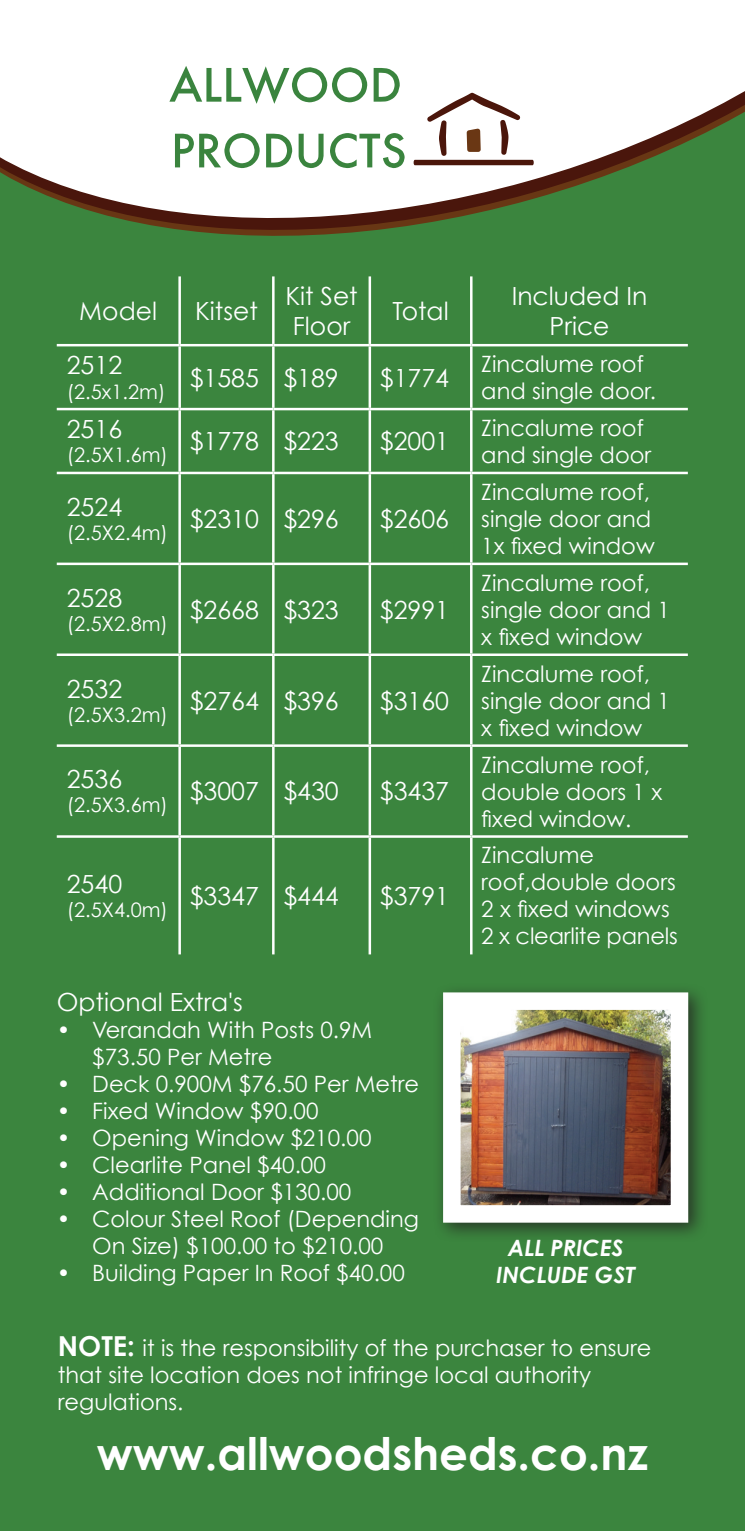
<style>
.page{position:relative;width:745px;height:1531px;background:#fff}
.page>*{position:absolute;margin:0;border:0;box-sizing:border-box;transform-origin:0 0}
.t1{font:700 45px "Century Gothic";color:#fff}
.t2{font:25px/30px "Century Gothic";color:#fff}
.t3{font:22.5px/27px "Century Gothic";color:#fff}
.t4{font:italic 700 22.5px/27px "Century Gothic";color:#fff;text-align:center}
.t5{font:20px "Century Gothic";color:#fff}
.s1{font-weight:700;font-size:27.5px}
</style>
<div class="page">
<div style="left:0;top:0;width:744px;height:1531px;background:#3b853e"></div>
<svg style="left:0;top:0;width:744px;height:236px;fill:#fff"></svg>
<svg style="left:413px;top:93px;width:120px;height:72px;background:#d6cac6"></svg>
<svg style="left:169px;top:66px;width:230px;height:38px"></svg>
<svg style="left:175px;top:133px;width:229px;height:35px"></svg>
<hr style="left:178px;top:276px;width:3px;height:68px;background:#fff">
<hr style="left:272px;top:276px;width:2px;height:68px;background:#fff">
<hr style="left:368px;top:276px;width:3px;height:68px;background:#fff">
<hr style="left:469px;top:276px;width:3px;height:68px;background:#fff">
<hr style="left:57px;top:344px;width:122px;height:2px;background:#fff">
<hr style="left:179px;top:344px;width:94px;height:2px;background:#fff">
<hr style="left:178px;top:346px;width:3px;height:62px;background:#fff">
<hr style="left:273px;top:344px;width:96px;height:2px;background:#fff">
<hr style="left:272px;top:346px;width:2px;height:62px;background:#fff">
<hr style="left:369px;top:344px;width:102px;height:2px;background:#fff">
<hr style="left:368px;top:346px;width:3px;height:62px;background:#fff">
<hr style="left:471px;top:344px;width:216px;height:2px;background:#fff">
<hr style="left:469px;top:346px;width:3px;height:62px;background:#fff">
<hr style="left:57px;top:408px;width:122px;height:2px;background:#fff">
<hr style="left:179px;top:408px;width:94px;height:2px;background:#fff">
<hr style="left:178px;top:410px;width:3px;height:62px;background:#fff">
<hr style="left:273px;top:408px;width:96px;height:2px;background:#fff">
<hr style="left:272px;top:410px;width:2px;height:62px;background:#fff">
<hr style="left:369px;top:408px;width:102px;height:2px;background:#fff">
<hr style="left:368px;top:410px;width:3px;height:62px;background:#fff">
<hr style="left:471px;top:408px;width:216px;height:2px;background:#fff">
<hr style="left:469px;top:410px;width:3px;height:62px;background:#fff">
<hr style="left:57px;top:472px;width:122px;height:2px;background:#fff">
<hr style="left:179px;top:472px;width:94px;height:2px;background:#fff">
<hr style="left:178px;top:474px;width:3px;height:89px;background:#fff">
<hr style="left:273px;top:472px;width:96px;height:2px;background:#fff">
<hr style="left:272px;top:474px;width:2px;height:89px;background:#fff">
<hr style="left:369px;top:472px;width:102px;height:2px;background:#fff">
<hr style="left:368px;top:474px;width:3px;height:89px;background:#fff">
<hr style="left:471px;top:472px;width:216px;height:2px;background:#fff">
<hr style="left:469px;top:474px;width:3px;height:89px;background:#fff">
<hr style="left:57px;top:563px;width:122px;height:2px;background:#fff">
<hr style="left:179px;top:563px;width:94px;height:2px;background:#fff">
<hr style="left:178px;top:565px;width:3px;height:88px;background:#fff">
<hr style="left:273px;top:563px;width:96px;height:2px;background:#fff">
<hr style="left:272px;top:565px;width:2px;height:88px;background:#fff">
<hr style="left:369px;top:563px;width:102px;height:2px;background:#fff">
<hr style="left:368px;top:565px;width:3px;height:88px;background:#fff">
<hr style="left:471px;top:563px;width:216px;height:2px;background:#fff">
<hr style="left:469px;top:565px;width:3px;height:88px;background:#fff">
<hr style="left:57px;top:653px;width:122px;height:3px;background:#fff">
<hr style="left:179px;top:653px;width:94px;height:3px;background:#fff">
<hr style="left:178px;top:656px;width:3px;height:88px;background:#fff">
<hr style="left:273px;top:653px;width:96px;height:3px;background:#fff">
<hr style="left:272px;top:656px;width:2px;height:88px;background:#fff">
<hr style="left:369px;top:653px;width:102px;height:3px;background:#fff">
<hr style="left:368px;top:656px;width:3px;height:88px;background:#fff">
<hr style="left:471px;top:653px;width:216px;height:3px;background:#fff">
<hr style="left:469px;top:656px;width:3px;height:88px;background:#fff">
<hr style="left:57px;top:744px;width:122px;height:3px;background:#fff">
<hr style="left:179px;top:744px;width:94px;height:3px;background:#fff">
<hr style="left:178px;top:747px;width:3px;height:88px;background:#fff">
<hr style="left:273px;top:744px;width:96px;height:3px;background:#fff">
<hr style="left:272px;top:747px;width:2px;height:88px;background:#fff">
<hr style="left:369px;top:744px;width:102px;height:3px;background:#fff">
<hr style="left:368px;top:747px;width:3px;height:88px;background:#fff">
<hr style="left:471px;top:744px;width:216px;height:3px;background:#fff">
<hr style="left:469px;top:747px;width:3px;height:88px;background:#fff">
<hr style="left:57px;top:835px;width:122px;height:3px;background:#fff">
<hr style="left:179px;top:835px;width:94px;height:3px;background:#fff">
<hr style="left:178px;top:838px;width:3px;height:116px;background:#fff">
<hr style="left:273px;top:835px;width:96px;height:3px;background:#fff">
<hr style="left:272px;top:838px;width:2px;height:116px;background:#fff">
<hr style="left:369px;top:835px;width:102px;height:3px;background:#fff">
<hr style="left:368px;top:838px;width:3px;height:116px;background:#fff">
<hr style="left:471px;top:835px;width:216px;height:3px;background:#fff">
<hr style="left:469px;top:838px;width:3px;height:116px;background:#fff">
<div style="left:433px;top:982px;width:275px;height:260px;background:#231f20;opacity:.75"></div>
<img style="left:462px;top:1011px;width:206px;height:192px">
<div style="left:443px;top:992px;width:244px;height:230px;border:18px solid #fff"></div>
<p class="t2" style="left:79px;top:296px;width:79px">Model</p>
<p class="t2" style="left:195px;top:296px;width:64px">Kitset</p>
<p class="t2" style="left:285px;top:281px;width:74px">Kit Set<br>Floor</p>
<p class="t2" style="left:392px;top:296px;width:58px">Total</p>
<p class="t2" style="left:67px;top:350px;width:57px">2512</p>
<p class="t5" style="left:67px;top:379px;width:100px">(2.5x1.2m)</p>
<p class="t2" style="left:67px;top:414px;width:57px">2516</p>
<p class="t5" style="left:67px;top:443px;width:103px">(2.5X1.6m)</p>
<p class="t2" style="left:67px;top:491px;width:57px">2524</p>
<p class="t5" style="left:67px;top:520px;width:103px">(2.5X2.4m)</p>
<p class="t2" style="left:67px;top:582px;width:57px">2528</p>
<p class="t5" style="left:67px;top:611px;width:103px">(2.5X2.8m)</p>
<p class="t2" style="left:67px;top:673px;width:57px">2532</p>
<p class="t5" style="left:67px;top:702px;width:103px">(2.5X3.2m)</p>
<p class="t2" style="left:67px;top:764px;width:57px">2536</p>
<p class="t5" style="left:67px;top:793px;width:103px">(2.5X3.6m)</p>
<p class="t2" style="left:67px;top:868px;width:57px">2540</p>
<p class="t5" style="left:67px;top:897px;width:103px">(2.5X4.0m)</p>
<p class="t2" style="left:189px;top:362px;width:150px">$1585 $189</p>
<p class="t2" style="left:379px;top:362px;width:71px">$1774</p>
<p class="t2" style="left:189px;top:426px;width:150px">$1778 $223</p>
<p class="t2" style="left:379px;top:426px;width:71px">$2001</p>
<p class="t2" style="left:189px;top:503px;width:150px">$2310 $296</p>
<p class="t2" style="left:379px;top:503px;width:71px">$2606</p>
<p class="t2" style="left:189px;top:594px;width:150px">$2668 $323</p>
<p class="t2" style="left:379px;top:594px;width:71px">$2991</p>
<p class="t2" style="left:189px;top:685px;width:150px">$2764 $396</p>
<p class="t2" style="left:379px;top:685px;width:71px">$3160</p>
<p class="t2" style="left:189px;top:776px;width:150px">$3007 $430</p>
<p class="t2" style="left:379px;top:776px;width:71px">$3437</p>
<p class="t2" style="left:189px;top:880px;width:150px">$3347 $444</p>
<p class="t2" style="left:379px;top:880px;width:71px">$3791</p>
<p class="t2" style="left:57px;top:986px;width:188px">Optional Extra's</p>
<p class="t3" style="left:92px;top:1016px;width:281px;text-indent:-35px">• Verandah With Posts 0.9M $73.50 Per Metre</p>
<p class="t3" style="left:57px;top:1070px;width:363px">• Deck 0.900M $76.50 Per Metre</p>
<p class="t3" style="left:57px;top:1097px;width:263px">• Fixed Window $90.00</p>
<p class="t3" style="left:57px;top:1124px;width:316px">• Opening Window $210.00</p>
<p class="t3" style="left:57px;top:1151px;width:270px">• Clearlite Panel $40.00</p>
<p class="t3" style="left:57px;top:1178px;width:296px">• Additional Door $130.00</p>
<p class="t3" style="left:57px;top:1205px;width:363px;text-align:center">• Colour Steel Roof (Depending<br>On Size) $100.00 to $210.00</p>
<p class="t3" style="left:57px;top:1259px;width:349px">• Building Paper In Roof $40.00</p>
<p class="t2" style="left:511px;top:281px;width:137px;text-align:center">Included In<br>Price</p>
<p class="t3" style="left:481px;top:350px;width:176px">Zincalume roof and single door.</p>
<p class="t3" style="left:481px;top:414px;width:171px">Zincalume roof and single door</p>
<p class="t3" style="left:481px;top:478px;width:175px">Zincalume roof, single door and<br>1x fixed window</p>
<p class="t3" style="left:481px;top:569px;width:190px">Zincalume roof, single door and 1 x fixed window</p>
<p class="t3" style="left:481px;top:660px;width:190px">Zincalume roof, single door and 1 x fixed window</p>
<p class="t3" style="left:481px;top:750px;width:182px">Zincalume roof, double doors 1 x fixed window.</p>
<p class="t3" style="left:481px;top:841px;width:198px">Zincalume roof,double doors<br>2 x fixed windows<br>2 x clearlite panels</p>
<p class="t4" style="left:496px;top:1233px;width:140px">ALL PRICES<br>INCLUDE GST</p>
<p class="t3" style="left:58px;top:1334px;width:595px"><span class="s1">NOTE:</span> it is the responsibility of the purchaser to ensure that site location does not infringe local authority regulations.</p>
<h1 class="t1" style="left:97px;top:1425px;width:552px">www.allwoodsheds.co.nz</h1>
</div>
